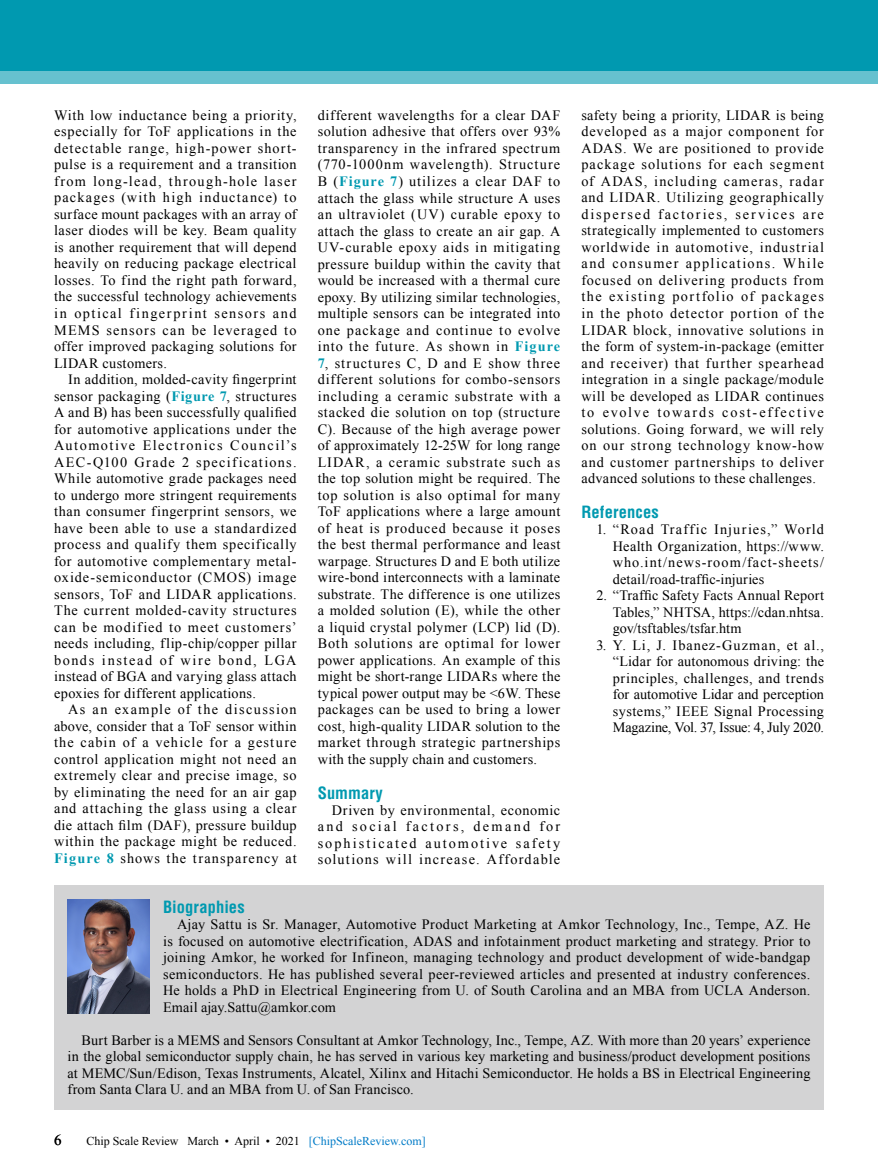
<style>
.page{position:relative;width:878px;height:1175px;background:#fff}
.page>*{position:absolute;margin:0;border:0;box-sizing:border-box;transform-origin:0 0}
.t1{font:700 condensed 16.5px "Helvetica LT Std";letter-spacing:.005em;color:#0099b0}
.t2{font:15px "Times New Roman";color:#000}
.t3{font:14.25px/16.5px "Times New Roman";letter-spacing:.03em;color:#000;text-align:justify}
.t4{font:12px "Times New Roman";color:#000}
.s1{font-weight:700;color:#0099b0}
.s2{color:#007bc7}
</style>
<div class="page">
<div style="left:0;top:0;width:878px;height:70px;background:#0099b0"></div>
<div style="left:0;top:70px;width:878px;height:13px;background:#66c1cf"></div>
<div style="left:54px;top:885px;width:770px;height:225px;background:#d3d3d4"></div>
<img style="left:68px;top:899px;width:82px;height:114px">
<p class="t3" style="left:54px;top:107px;width:244px">With low inductance being a priority, especially for ToF applications in the detectable range, high-power short&shy;pulse is a requirement and a transition from long-lead, through-hole laser packages (with high inductance) to surface mount packages with an array of laser diodes will be key. Beam quality is another requirement that will depend heavily on reducing package electrical losses. To find the right path forward, the successful technology achievements in optical fingerprint sensors and MEMS sensors can be leveraged to offer improved packaging solutions for LIDAR customers.</p>
<p class="t3" style="left:54px;top:371px;width:244px;text-indent:14px">In addition, molded-cavity fingerprint sensor packaging (<span class="s1">Figure 7</span>, structures A and B) has been successfully qualified for automotive applications under the Automotive Electronics Council’s AEC-Q100 Grade 2 specifications.<br>While automotive grade packages need to undergo more stringent requirements than consumer fingerprint sensors, we have been able to use a standardized process and qualify them specifically for automotive complementary metal&shy;oxide-semiconductor (CMOS) image sensors, ToF and LIDAR applications.<br>The current molded-cavity structures can be modified to meet customers’ needs including, flip-chip/copper pillar bonds instead of wire bond, LGA instead of BGA and varying glass attach epoxies for different applications.</p>
<p class="t3" style="left:54px;top:701px;width:244px;text-indent:14px">As an example of the discussion above, consider that a ToF sensor within the cabin of a vehicle for a gesture control application might not need an extremely clear and precise image, so by eliminating the need for an air gap and attaching the glass using a clear die attach film (DAF), pressure buildup within the package might be reduced.<br><span class="s1">Figure 8</span> shows the transparency at</p>
<p class="t3" style="left:318px;top:107px;width:244px">different wavelengths for a clear DAF solution adhesive that offers over 93% transparency in the infrared spectrum (770-1000nm wavelength). Structure B (<span class="s1">Figure 7</span>) utilizes a clear DAF to attach the glass while structure A uses an ultraviolet (UV) curable epoxy to attach the glass to create an air gap. A UV-curable epoxy aids in mitigating pressure buildup within the cavity that would be increased with a thermal cure epoxy. By utilizing similar technologies, multiple sensors can be integrated into one package and continue to evolve into the future. As shown in <span class="s1">Figure 7</span>, structures C, D and E show three different solutions for combo-sensors including a ceramic substrate with a stacked die solution on top (structure C). Because of the high average power of approximately 12-25W for long range LIDAR, a ceramic substrate such as the top solution might be required. The top solution is also optimal for many ToF applications where a large amount of heat is produced because it poses the best thermal performance and least warpage. Structures D and E both utilize wire-bond interconnects with a laminate substrate. The difference is one utilizes a molded solution (E), while the other a liquid crystal polymer (LCP) lid (D).<br>Both solutions are optimal for lower power applications. An example of this might be short-range LIDARs where the typical power output may be &lt;6W. These packages can be used to bring a lower cost, high-quality LIDAR solution to the market through strategic partnerships with the supply chain and customers.</p>
<p class="t1" style="left:318px;top:782px;width:67px">Summary</p>
<p class="t3" style="left:318px;top:801px;width:244px;text-indent:14px">Driven by environmental, economic and social factors, demand for sophisticated automotive safety solutions will increase. Affordable</p>
<p class="t3" style="left:581px;top:107px;width:244px">safety being a priority, LIDAR is being developed as a major component for ADAS. We are positioned to provide package solutions for each segment of ADAS, including cameras, radar and LIDAR. Utilizing geographically dispersed factories, services are strategically implemented to customers worldwide in automotive, industrial and consumer applications. While focused on delivering products from the existing portfolio of packages in the photo detector portion of the LIDAR block, innovative solutions in the form of system-in-package (emitter and receiver) that further spearhead integration in a single package/module will be developed as LIDAR continues to evolve towards cost-effective solutions. Going forward, we will rely on our strong technology know-how and customer partnerships to deliver advanced solutions to these challenges.</p>
<p class="t1" style="left:581px;top:501px;width:79px">References</p>
<p class="t3" style="left:613px;top:521px;width:212px;text-indent:-17px">1. “Road Traffic Injuries,” World Health Organization, https://www. who.int/news-room/fact-sheets/ detail/road-traffic-injuries</p>
<p class="t3" style="left:613px;top:587px;width:212px;text-indent:-17px">2. “Traffic Safety Facts Annual Report Tables,” NHTSA, https://cdan.nhtsa. gov/tsftables/tsfar.htm</p>
<p class="t3" style="left:613px;top:636px;width:212px;text-indent:-17px">3. Y. Li, J. Ibanez-Guzman, et al., “Lidar for autonomous driving: the principles, challenges, and trends for automotive Lidar and perception systems,” IEEE Signal Processing Magazine, Vol. 37, Issue: 4, July 2020.</p>
<p class="t1" style="left:163px;top:896px;width:83px">Biographies</p>
<p class="t3" style="left:163px;top:916px;width:649px;text-indent:14px">Ajay Sattu is Sr. Manager, Automotive Product Marketing at Amkor Technology, Inc., Tempe, AZ. He is focused on automotive electrification, ADAS and infotainment product marketing and strategy. Prior to joining Amkor, he worked for Infineon, managing technology and product development of wide-bandgap semiconductors. He has published several peer-reviewed articles and presented at industry conferences.<br>He holds a PhD in Electrical Engineering from U. of South Carolina and an MBA from UCLA Anderson.<br>Email ajay.Sattu@amkor.com</p>
<p class="t3" style="left:68px;top:1031px;width:744px;text-indent:14px">Burt Barber is a MEMS and Sensors Consultant at Amkor Technology, Inc., Tempe, AZ. With more than 20 years’ experience in the global semiconductor supply chain, he has served in various key marketing and business/product development positions at MEMC/Sun/Edison, Texas Instruments, Alcatel, Xilinx and Hitachi Semiconductor. He holds a BS in Electrical Engineering from Santa Clara U. and an MBA from U. of San Francisco.</p>
<p class="t2" style="left:54px;top:1129px;width:9px">6</p>
<p class="t4" style="left:86px;top:1132px;width:341px">Chip Scale Review March • April • 2021 <span class="s2">[ChipScaleReview.com]</span></p>
</div>
